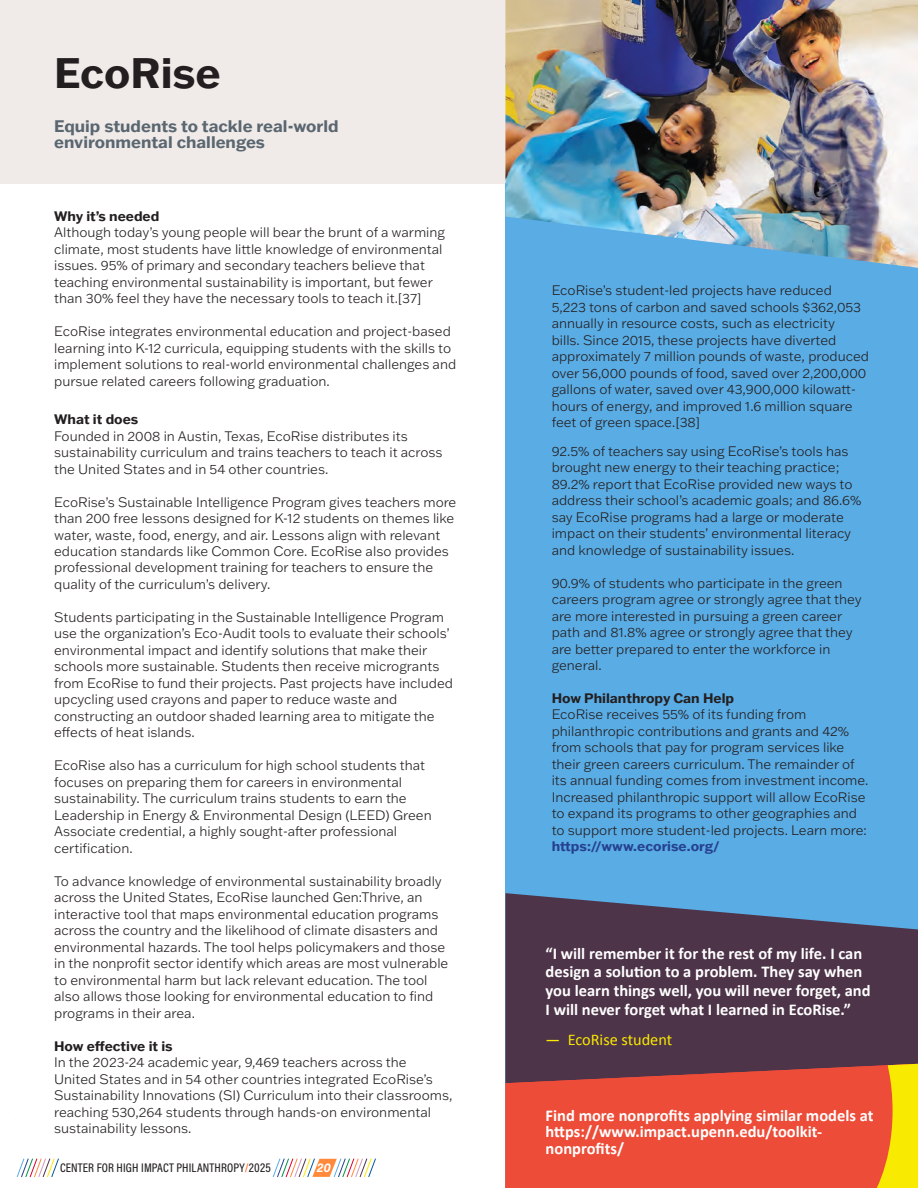
<style>
.page{position:relative;width:918px;height:1188px;background:#fff}
.page>*{position:absolute;margin:0;border:0;box-sizing:border-box;transform-origin:0 0}
.Heading_1{font:700 41.85px "Franklin Gothic ATF";color:#231f20}
.t1{font:700 16.5px/18.8px "Calibri";color:#fff}
.Heading_2{font:700 16.5px/15.9px "Franklin Gothic ATF";color:#5a6670}
.t2{font:16.35px "Calibri";color:#f9ea01}
.Heading_2-2{font:300 13.5px/16.5px "Franklin Gothic ATF";color:#231f20}
.Heading_2-3{font:700 13.5px "Franklin Gothic ATF";color:#231f20}
.t3{font:12.9px "Acumin Variable Concept";color:#fff}
.t4{font:12.6px "Acumin Variable Concept";letter-spacing:.01em;color:#231f20}
.s1{color:#ff661c}
.s2{font-weight:700;color:#25408f}
</style>
<div class="page">
<svg style="left:16px;top:1158px;width:43px;height:20px"></svg>
<svg style="left:272px;top:1158px;width:104px;height:20px"></svg>
<div style="left:0;top:0;width:505px;height:183px;background:#f0ebe9"></div>
<div style="left:505px;top:183px;width:413px;height:1005px;background:#5aace5"></div>
<img style="left:505px;top:0;width:413px;height:268px">
<svg style="left:505px;top:893px;width:413px;height:171px;background:#4f4059"></svg>
<svg style="left:505px;top:1064px;width:365px;height:124px;background:#df4a39"></svg>
<svg style="left:870px;top:1064px;width:48px;height:124px;background:#f3ab16"></svg>
<p class="Heading_1" style="left:54px;top:44px;width:168px">EcoRise</p>
<p class="Heading_2" style="left:54px;top:118px;width:286px">Equip students to tackle real-world environmental challenges</p>
<p class="Heading_2-3" style="left:54px;top:207px;width:107px">Why it’s needed</p>
<p class="Heading_2-2" style="left:54px;top:224px;width:392px">Although today’s young people will bear the brunt of a warming climate, most students have little knowledge of environmental issues. 95% of primary and secondary teachers believe that teaching environmental sustainability is important, but fewer than 30% feel they have the necessary tools to teach it.[37]</p>
<p class="Heading_2-2" style="left:54px;top:323px;width:404px">EcoRise integrates environmental education and project-based learning into K-12 curricula, equipping students with the skills to implement solutions to real-world environmental challenges and pursue related careers following graduation.</p>
<p class="Heading_2-3" style="left:54px;top:410px;width:86px">What it does</p>
<p class="Heading_2-2" style="left:54px;top:427px;width:390px">Founded in 2008 in Austin, Texas, EcoRise distributes its sustainability curriculum and trains teachers to teach it across the United States and in 54 other countries.</p>
<p class="Heading_2-2" style="left:54px;top:493px;width:404px">EcoRise’s Sustainable Intelligence Program gives teachers more than 200 free lessons designed for K-12 students on themes like water, waste, food, energy, and air. Lessons align with relevant education standards like Common Core. EcoRise also provides professional development training for teachers to ensure the quality of the curriculum’s delivery.</p>
<p class="Heading_2-2" style="left:54px;top:609px;width:400px">Students participating in the Sustainable Intelligence Program use the organization’s Eco-Audit tools to evaluate their schools’ environmental impact and identify solutions that make their schools more sustainable. Students then receive microgrants from EcoRise to fund their projects. Past projects have included upcycling used crayons and paper to reduce waste and constructing an outdoor shaded learning area to mitigate the effects of heat islands.</p>
<p class="Heading_2-2" style="left:54px;top:757px;width:379px">EcoRise also has a curriculum for high school students that focuses on preparing them for careers in environmental sustainability. The curriculum trains students to earn the Leadership in Energy &amp; Environmental Design (LEED) Green Associate credential, a highly sought-after professional certification.</p>
<p class="Heading_2-2" style="left:54px;top:873px;width:396px">To advance knowledge of environmental sustainability broadly across the United States, EcoRise launched Gen:Thrive, an interactive tool that maps environmental education programs across the country and the likelihood of climate disasters and environmental hazards. The tool helps policymakers and those in the nonprofit sector identify which areas are most vulnerable to environmental harm but lack relevant education. The tool also allows those looking for environmental education to find programs in their area.</p>
<p class="Heading_2-3" style="left:54px;top:1037px;width:120px">How effective it is</p>
<p class="Heading_2-2" style="left:54px;top:1054px;width:400px">In the 2023-24 academic year, 9,469 teachers across the<br>United States and in 54 other countries integrated EcoRise’s Sustainability Innovations (SI) Curriculum into their classrooms, reaching 530,264 students through hands-on environmental sustainability lessons.</p>
<p class="t4" style="left:60px;top:1159px;width:212px">CENTER FOR HIGH IMPACT PHILANTHROPY<span class="s1">/</span>2025</p>
<p class="t3" style="left:317px;top:1159px;width:16px">20</p>
<p class="Heading_2-2" style="left:552px;top:282px;width:319px">EcoRise’s student-led projects have reduced 5,223 tons of carbon and saved schools $362,053 annually in resource costs, such as electricity<br>bills. Since 2015, these projects have diverted approximately 7 million pounds of waste, produced over 56,000 pounds of food, saved over 2,200,000 gallons of water, saved over 43,900,000 kilowatt&shy;hours of energy, and improved 1.6 million square feet of green space.[38]</p>
<p class="Heading_2-2" style="left:552px;top:442px;width:311px">92.5% of teachers say using EcoRise’s tools has brought new energy to their teaching practice; 89.2% report that EcoRise provided new ways to address their school’s academic goals; and 86.6% say EcoRise programs had a large or moderate impact on their students’ environmental literacy and knowledge of sustainability issues.</p>
<p class="Heading_2-2" style="left:552px;top:574px;width:312px">90.9% of students who participate in the green careers program agree or strongly agree that they are more interested in pursuing a green career path and 81.8% agree or strongly agree that they are better prepared to enter the workforce in general.</p>
<p class="Heading_2-3" style="left:552px;top:689px;width:184px">How Philanthropy Can Help</p>
<p class="Heading_2-2" style="left:552px;top:706px;width:318px">EcoRise receives 55% of its funding from philanthropic contributions and grants and 42% from schools that pay for program services like their green careers curriculum. The remainder of its annual funding comes from investment income.<br>Increased philanthropic support will allow EcoRise to expand its programs to other geographies and to support more student-led projects. Learn more: <span class="s2">https://www.ecorise.org/</span></p>
<p class="t1" style="left:546px;top:943px;width:327px">“I will remember it for the rest of my life. I can design a solution to a problem. They say when you learn things well, you will never forget, and I will never forget what I learned in EcoRise.”</p>
<p class="t2" style="left:546px;top:1029px;width:128px">— EcoRise student</p>
<p class="t1" style="left:546px;top:1106px;width:329px;line-height:16.5px">Find more nonprofits applying similar models at https://www.impact.upenn.edu/toolkit&shy;nonprofits/</p>
</div>
